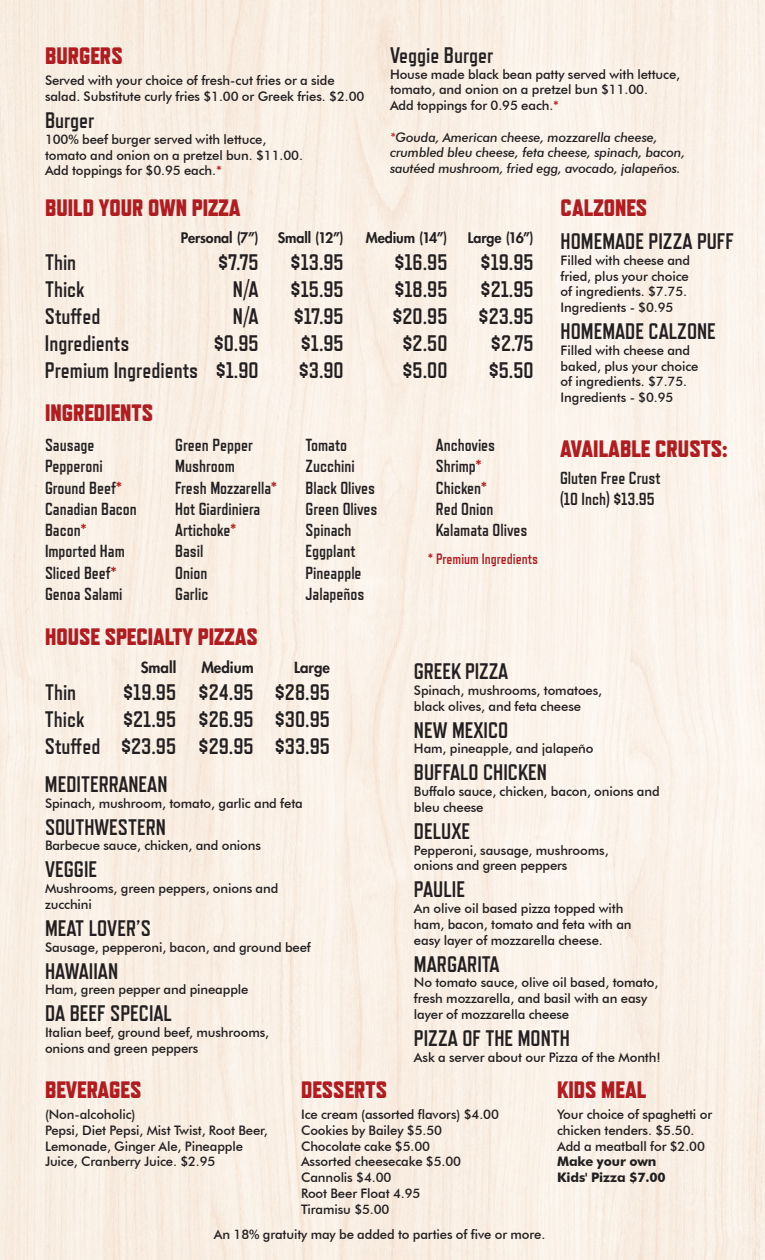
<style>
.page{position:relative;width:765px;height:1260px;background:#fff}
.page>*{position:absolute;margin:0;border:0;box-sizing:border-box;transform-origin:0 0}
.t1{font:800 23.75px "Refrigerator Deluxe";color:#b11c20}
.t2{font:700 22.5px/27px "Refrigerator Deluxe";color:#231f20;text-align:right}
.t3{font:700 17.5px/21.2px "Refrigerator Deluxe";color:#231f20}
.t4{font:700 15px "Refrigerator Deluxe";color:#b11c20}
.t5{font:800 15px "Futura";color:#231f20}
.t6{font:800 14.25px "Futura";letter-spacing:-.01em;color:#231f20}
.t7{font:500 13.12px/15.8px "Futura BT";letter-spacing:-.01em;color:#231f20}
.t8{font:italic 500 13.12px/15.8px "Futura BT";letter-spacing:-.01em;color:#231f20}
.t9{font:700 13.12px/15.8px "Futura BT";letter-spacing:-.01em;color:#231f20}
.s1{color:#b11c20}
</style>
<div class="page">
<img style="left:0;top:0;width:765px;height:1260px">
<h1 class="t1" style="left:45px;top:42px;width:79px">BURGERS</h1>
<p class="t7" style="left:45px;top:73px;width:321px">Served with your choice of fresh-cut fries or a side salad. Substitute curly fries $1.00 or Greek fries. $2.00</p>
<h2 class="t2" style="left:45px;top:107px;width:51px">Burger</h2>
<p class="t7" style="left:45px;top:131px;width:259px">100% beef burger served with lettuce, tomato and onion on a pretzel bun. $11.00.<br>Add toppings for $0.95 each.<span class="s1">*</span></p>
<h1 class="t1" style="left:45px;top:194px;width:197px">BUILD YOUR OWN PIZZA</h1>
<h2 class="t2" style="left:390px;top:41px;width:105px">Veggie Burger</h2>
<p class="t7" style="left:390px;top:66px;width:292px">House made black bean patty served with lettuce, tomato, and onion on a pretzel bun $11.00.<br>Add toppings for 0.95 each.<span class="s1">*</span></p>
<p class="t8" style="left:390px;top:129px;width:297px"><span class="s1">*</span>Gouda, American cheese, mozzarella cheese, crumbled bleu cheese, feta cheese, spinach, bacon, sautéed mushroom, fried egg, avocado, jalapeños.</p>
<h1 class="t1" style="left:561px;top:193px;width:88px">CALZONES</h1>
<p class="t6" style="left:181px;top:228px;width:79px">Personal (7”)</p>
<p class="t6" style="left:278px;top:228px;width:68px">Small (12”)</p>
<p class="t6" style="left:366px;top:228px;width:83px">Medium (14”)</p>
<p class="t6" style="left:468px;top:228px;width:68px">Large (16”)</p>
<h2 class="t2" style="left:45px;top:249px;width:33px">Thin</h2>
<h2 class="t2" style="left:218px;top:249px;width:42px">$7.75</h2>
<h2 class="t2" style="left:291px;top:249px;width:55px">$13.95</h2>
<h2 class="t2" style="left:394px;top:249px;width:55px">$16.95</h2>
<h2 class="t2" style="left:481px;top:249px;width:55px">$19.95</h2>
<h2 class="t2" style="left:45px;top:276px;width:41px">Thick</h2>
<h2 class="t2" style="left:233px;top:276px;width:27px">N/A</h2>
<h2 class="t2" style="left:291px;top:276px;width:55px">$15.95</h2>
<h2 class="t2" style="left:394px;top:276px;width:55px">$18.95</h2>
<h2 class="t2" style="left:481px;top:276px;width:55px">$21.95</h2>
<h2 class="t2" style="left:45px;top:303px;width:57px">Stuffed</h2>
<h2 class="t2" style="left:233px;top:303px;width:27px">N/A</h2>
<h2 class="t2" style="left:294px;top:303px;width:52px">$17.95</h2>
<h2 class="t2" style="left:392px;top:303px;width:57px">$20.95</h2>
<h2 class="t2" style="left:479px;top:303px;width:57px">$23.95</h2>
<h2 class="t2" style="left:45px;top:330px;width:86px">Ingredients</h2>
<h2 class="t2" style="left:214px;top:330px;width:46px">$0.95</h2>
<h2 class="t2" style="left:301px;top:330px;width:45px">$1.95</h2>
<h2 class="t2" style="left:403px;top:330px;width:46px">$2.50</h2>
<h2 class="t2" style="left:491px;top:330px;width:44px">$2.75</h2>
<h2 class="t2" style="left:45px;top:357px;width:215px">Premium Ingredients $1.90</h2>
<h2 class="t2" style="left:299px;top:357px;width:46px">$3.90</h2>
<h2 class="t2" style="left:403px;top:357px;width:46px">$5.00</h2>
<h2 class="t2" style="left:489px;top:357px;width:46px">$5.50</h2>
<h1 class="t1" style="left:45px;top:399px;width:110px">INGREDIENTS</h1>
<h3 class="t3" style="left:45px;top:434px;width:93px">Sausage<br>Pepperoni<br>Ground Beef<span class="s1">*<br></span>Canadian Bacon<br>Bacon<span class="s1">*<br></span>Imported Ham<br>Sliced Beef<span class="s1">*<br></span>Genoa Salami</h3>
<h3 class="t3" style="left:175px;top:434px;width:103px">Green Pepper<br>Mushroom<br>Fresh Mozzarella<span class="s1">*<br></span>Hot Giardiniera<br>Artichoke<span class="s1">*<br></span>Basil<br>Onion<br>Garlic</h3>
<h3 class="t3" style="left:306px;top:434px;width:73px">Tomato<br>Zucchini<br>Black Olives<br>Green Olives<br>Spinach<br>Eggplant<br>Pineapple<br>Jalapeños</h3>
<h3 class="t3" style="left:436px;top:434px;width:93px">Anchovies<br>Shrimp<span class="s1">*<br></span>Chicken<span class="s1">*<br></span>Red Onion<br>Kalamata Olives</h3>
<p class="t4" style="left:428px;top:550px;width:111px">* Premium Ingredients</p>
<h1 class="t1" style="left:45px;top:622px;width:214px">HOUSE SPECIALTY PIZZAS</h1>
<h2 class="t2" style="left:561px;top:228px;width:175px">HOMEMADE PIZZA PUFF</h2>
<p class="t7" style="left:561px;top:252px;width:131px">Filled with cheese and fried, plus your choice of ingredients. $7.75.<br>Ingredients - $0.95</p>
<h2 class="t2" style="left:561px;top:318px;width:157px">HOMEMADE CALZONE</h2>
<p class="t7" style="left:561px;top:342px;width:139px">Filled with cheese and baked, plus your choice of ingredients. $7.75.<br>Ingredients - $0.95</p>
<h1 class="t1" style="left:560px;top:435px;width:169px">AVAILABLE CRUSTS:</h1>
<h3 class="t3" style="left:560px;top:467px;width:102px">Gluten Free Crust (10 Inch) $13.95</h3>
<p class="t5" style="left:141px;top:657px;width:37px">Small</p>
<p class="t5" style="left:201px;top:657px;width:54px">Medium</p>
<p class="t5" style="left:294px;top:657px;width:37px">Large</p>
<h2 class="t2" style="left:45px;top:678px;width:33px">Thin</h2>
<h2 class="t2" style="left:123px;top:678px;width:208px">$19.95 $24.95 $28.95</h2>
<h2 class="t2" style="left:45px;top:705px;width:41px">Thick</h2>
<h2 class="t2" style="left:45px;top:705px;width:287px">$21.95 $26.95 $30.95<br>Stuffed $23.95 $29.95 $33.95</h2>
<h2 class="t2" style="left:45px;top:771px;width:124px">MEDITERRANEAN</h2>
<p class="t7" style="left:45px;top:795px;width:259px">Spinach, mushroom, tomato, garlic and feta</p>
<h2 class="t2" style="left:45px;top:813px;width:123px">SOUTHWESTERN</h2>
<p class="t7" style="left:45px;top:838px;width:218px">Barbecue sauce, chicken, and onions</p>
<h2 class="t2" style="left:45px;top:856px;width:54px">VEGGIE</h2>
<p class="t7" style="left:45px;top:881px;width:235px">Mushrooms, green peppers, onions and zucchini</p>
<h2 class="t2" style="left:45px;top:915px;width:107px">MEAT LOVER’S</h2>
<p class="t7" style="left:45px;top:939px;width:267px">Sausage, pepperoni, bacon, and ground beef</p>
<h2 class="t2" style="left:45px;top:957px;width:75px">HAWAIIAN</h2>
<p class="t7" style="left:45px;top:982px;width:205px">Ham, green pepper and pineapple</p>
<h2 class="t2" style="left:45px;top:1000px;width:129px">DA BEEF SPECIAL</h2>
<p class="t7" style="left:45px;top:1025px;width:226px">Italian beef, ground beef, mushrooms, onions and green peppers</p>
<h2 class="t2" style="left:414px;top:658px;width:96px">GREEK PIZZA</h2>
<p class="t7" style="left:414px;top:682px;width:190px">Spinach, mushrooms, tomatoes, black olives, and feta cheese</p>
<h2 class="t2" style="left:414px;top:716px;width:96px">NEW MEXICO</h2>
<p class="t7" style="left:414px;top:741px;width:181px">Ham, pineapple, and jalapeño</p>
<h2 class="t2" style="left:414px;top:759px;width:135px">BUFFALO CHICKEN</h2>
<p class="t7" style="left:414px;top:783px;width:247px">Buffalo sauce, chicken, bacon, onions and bleu cheese</p>
<h2 class="t2" style="left:414px;top:817px;width:58px">DELUXE</h2>
<p class="t7" style="left:414px;top:842px;width:196px">Pepperoni, sausage, mushrooms, onions and green peppers</p>
<h2 class="t2" style="left:414px;top:876px;width:53px">PAULIE</h2>
<p class="t7" style="left:414px;top:900px;width:219px">An olive oil based pizza topped with ham, bacon, tomato and feta with an easy layer of mozzarella cheese.</p>
<h2 class="t2" style="left:414px;top:950px;width:87px">MARGARITA</h2>
<p class="t7" style="left:414px;top:975px;width:246px">No tomato sauce, olive oil based, tomato, fresh mozzarella, and basil with an easy layer of mozzarella cheese</p>
<h2 class="t2" style="left:414px;top:1024px;width:157px">PIZZA OF THE MONTH</h2>
<p class="t7" style="left:414px;top:1049px;width:248px">Ask a server about our Pizza of the Month!</p>
<h1 class="t1" style="left:45px;top:1075px;width:98px">BEVERAGES</h1>
<p class="t7" style="left:45px;top:1106px;width:224px">(Non-alcoholic)<br>Pepsi, Diet Pepsi, Mist Twist, Root Beer,<br>Lemonade, Ginger Ale, Pineapple<br>Juice, Cranberry Juice. $2.95</p>
<h1 class="t1" style="left:301px;top:1075px;width:88px">DESSERTS</h1>
<p class="t7" style="left:301px;top:1106px;width:199px">Ice cream (assorted flavors) $4.00<br>Cookies by Bailey $5.50<br>Chocolate cake $5.00<br>Assorted cheesecake $5.00<br>Cannolis $4.00<br>Root Beer Float 4.95<br>Tiramisu $5.00</p>
<p class="t7" style="left:214px;top:1226px;width:333px">An 18% gratuity may be added to parties of five or more.</p>
<h1 class="t1" style="left:557px;top:1075px;width:91px">KIDS MEAL</h1>
<p class="t7" style="left:557px;top:1106px;width:157px">Your choice of spaghetti or chicken tenders. $5.50.<br>Add a meatball for $2.00</p>
<p class="t9" style="left:557px;top:1154px;width:110px">Make your own<br>Kids' Pizza $7.00</p>
</div>
